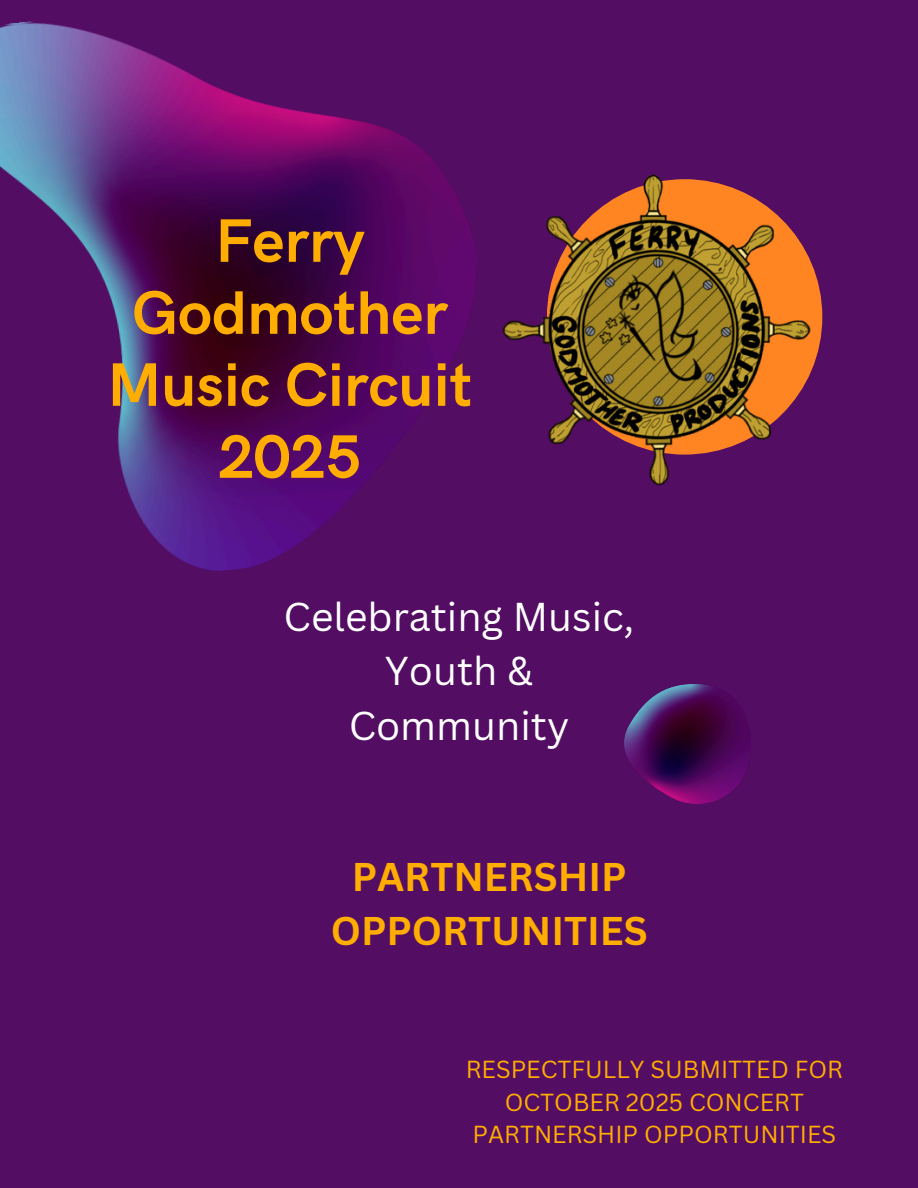
<style>
.page{position:relative;width:918px;height:1188px;background:#530d63}
.page>*{position:absolute;margin:0;border:0;box-sizing:border-box;transform-origin:0 0}
.t1{font:700 61.65px/72px "HK Grotesk";color:#ffad01;text-align:center}
.t2{font:39.15px/54.6px "Canva Sans";color:#fff;text-align:center}
.t3{font:700 39px/54px "Canva Sans";color:#ffad01;text-align:center}
.t4{font:24px/32.7px "Canva Sans";color:#ffad01;text-align:center}
</style>
<div class="page">
<img style="left:624px;top:685px;width:126px;height:119px">
<img style="left:0;top:21px;width:390px;height:550px">
<img style="left:345px;top:130px;width:478px;height:417px">
<h3 class="t1" style="left:107px;top:207px;width:366px">Ferry<br>Godmother<br>Music Circuit<br>2025</h3>
<p class="t2" style="left:284px;top:588px;width:352px">Celebrating Music,<br>Youth &amp;<br>Community</p>
<h2 class="t3" style="left:331px;top:849px;width:319px">PARTNERSHIP<br>OPPORTUNITIES</h2>
<p class="t4" style="left:466px;top:1052px;width:379px">RESPECTFULLY SUBMITTED FOR<br>OCTOBER 2025 CONCERT</p>
<p class="t4" style="left:472px;top:1118px;width:365px">PARTNERSHIP OPPORTUNITIES</p>
</div>
